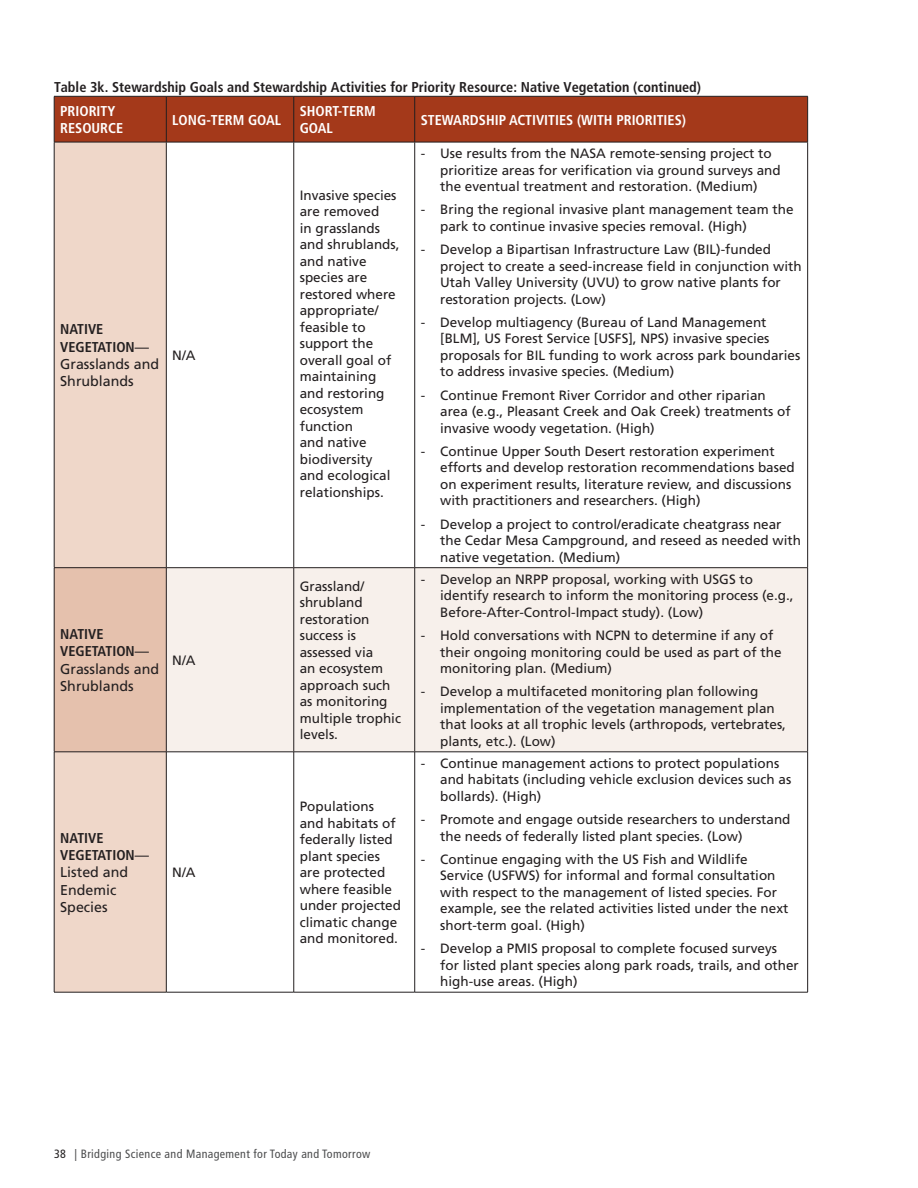
<style>
.page{position:relative;width:918px;height:1188px;background:#fff}
.page>*{position:absolute;margin:0;border:0;box-sizing:border-box;transform-origin:0 0}
.t1{font:14.25px/17.2px "Frutiger LT Std";color:#231f20}
.t2{font:700 condensed 14.25px "Frutiger LT Std";color:#231f20}
.t3{font:700 condensed 14.25px/17.2px "Frutiger LT Std";color:#fff}
.t4{font:13.5px/16.5px "Frutiger LT Std";color:#231f20}
.t5{font:condensed 12px "Frutiger LT Std";letter-spacing:.03em;color:#4b4c4d}
.s1{font-weight:700;font-stretch:condensed}
.s2{color:#231f20}
</style>
<div class="page">
<div style="left:55px;top:97px;width:752px;height:45px;background:#a4391a"></div>
<div style="left:55px;top:143px;width:111px;height:849px;background:#efd7c9"></div>
<div style="left:54px;top:568px;width:112px;height:184px;background:#e5c1ad"></div>
<div style="left:167px;top:568px;width:640px;height:184px;background:#f7f0eb"></div>
<hr style="left:54px;top:96px;width:112px;height:1px;background:#231f20">
<hr style="left:54px;top:96px;width:1px;height:46px;background:#231f20">
<hr style="left:166px;top:96px;width:128px;height:1px;background:#231f20">
<hr style="left:166px;top:96px;width:1px;height:46px;background:#231f20">
<hr style="left:294px;top:96px;width:121px;height:1px;background:#231f20">
<hr style="left:294px;top:96px;width:1px;height:46px;background:#231f20">
<hr style="left:415px;top:96px;width:393px;height:1px;background:#231f20">
<hr style="left:414px;top:96px;width:1px;height:46px;background:#231f20">
<hr style="left:807px;top:96px;width:1px;height:46px;background:#231f20">
<hr style="left:54px;top:142px;width:112px;height:1px;background:#231f20">
<hr style="left:54px;top:142px;width:1px;height:426px;background:#231f20">
<hr style="left:166px;top:142px;width:128px;height:1px;background:#231f20">
<hr style="left:166px;top:142px;width:1px;height:426px;background:#231f20">
<hr style="left:294px;top:142px;width:121px;height:1px;background:#231f20">
<hr style="left:294px;top:142px;width:1px;height:426px;background:#231f20">
<hr style="left:415px;top:142px;width:393px;height:1px;background:#231f20">
<hr style="left:414px;top:142px;width:1px;height:426px;background:#231f20">
<hr style="left:807px;top:142px;width:1px;height:426px;background:#231f20">
<hr style="left:166px;top:567px;width:128px;height:1px;background:#231f20">
<hr style="left:294px;top:567px;width:121px;height:1px;background:#231f20">
<hr style="left:294px;top:568px;width:1px;height:184px;background:#231f20">
<hr style="left:415px;top:567px;width:393px;height:1px;background:#231f20">
<hr style="left:414px;top:568px;width:1px;height:184px;background:#231f20">
<hr style="left:807px;top:568px;width:1px;height:184px;background:#231f20">
<hr style="left:54px;top:752px;width:1px;height:240px;background:#231f20">
<hr style="left:166px;top:752px;width:128px;height:1px;background:#231f20">
<hr style="left:166px;top:752px;width:1px;height:240px;background:#231f20">
<hr style="left:294px;top:752px;width:121px;height:1px;background:#231f20">
<hr style="left:294px;top:752px;width:1px;height:240px;background:#231f20">
<hr style="left:415px;top:752px;width:393px;height:1px;background:#231f20">
<hr style="left:414px;top:752px;width:1px;height:240px;background:#231f20">
<hr style="left:807px;top:752px;width:1px;height:240px;background:#231f20">
<hr style="left:166px;top:992px;width:128px;height:1px;background:#231f20">
<hr style="left:294px;top:992px;width:121px;height:1px;background:#231f20">
<hr style="left:415px;top:992px;width:393px;height:1px;background:#231f20">
<hr style="left:54px;top:567px;width:112px;height:1px;background:#231f20">
<hr style="left:54px;top:568px;width:1px;height:184px;background:#231f20">
<hr style="left:166px;top:568px;width:1px;height:184px;background:#231f20">
<hr style="left:54px;top:752px;width:112px;height:1px;background:#231f20">
<hr style="left:54px;top:992px;width:112px;height:1px;background:#231f20">
<p class="t2" style="left:54px;top:78px;width:649px">Table 3k. Stewardship Goals and Stewardship Activities for Priority Resource: Native Vegetation (continued)</p>
<p class="t3" style="left:60px;top:102px;width:65px">PRIORITY<br>RESOURCE</p>
<p class="t3" style="left:172px;top:111px;width:110px">LONG-TERM GOAL</p>
<p class="t3" style="left:300px;top:102px;width:78px">SHORT-TERM<br>GOAL</p>
<p class="t3" style="left:421px;top:111px;width:267px">STEWARDSHIP ACTIVITIES (WITH PRIORITIES)</p>
<p class="t1" style="left:60px;top:321px;width:100px"><span class="s1">NATIVE<br>VEGETATION</span>—<br>Grasslands and<br>Shrublands</p>
<p class="t4" style="left:172px;top:347px;width:25px">N/A</p>
<p class="t1" style="left:60px;top:626px;width:100px"><span class="s1">NATIVE<br>VEGETATION</span>—<br>Grasslands and<br>Shrublands</p>
<p class="t4" style="left:172px;top:652px;width:25px">N/A</p>
<p class="t1" style="left:60px;top:829px;width:90px"><span class="s1">NATIVE<br>VEGETATION</span>—<br>Listed and<br>Endemic<br>Species</p>
<p class="t4" style="left:172px;top:864px;width:25px">N/A</p>
<p class="t4" style="left:300px;top:187px;width:101px">Invasive species are removed<br>in grasslands and shrublands, and native species are restored where appropriate/ feasible to support the overall goal of maintaining and restoring ecosystem function<br>and native biodiversity and ecological relationships.</p>
<p class="t4" style="left:440px;top:145px;width:342px;text-indent:-20px">- Use results from the NASA remote-sensing project to prioritize areas for verification via ground surveys and the eventual treatment and restoration. (Medium)</p>
<p class="t4" style="left:440px;top:202px;width:355px;text-indent:-20px">- Bring the regional invasive plant management team the park to continue invasive species removal. (High)</p>
<p class="t4" style="left:440px;top:241px;width:363px;text-indent:-20px">- Develop a Bipartisan Infrastructure Law (BIL)-funded project to create a seed-increase field in conjunction with Utah Valley University (UVU) to grow native plants for restoration projects. (Low)</p>
<p class="t4" style="left:440px;top:314px;width:362px;text-indent:-20px">- Develop multiagency (Bureau of Land Management [BLM], US Forest Service [USFS], NPS) invasive species proposals for BIL funding to work across park boundaries to address invasive species. (Medium)</p>
<p class="t4" style="left:440px;top:387px;width:352px;text-indent:-20px">- Continue Fremont River Corridor and other riparian area (e.g., Pleasant Creek and Oak Creek) treatments of invasive woody vegetation. (High)</p>
<p class="t4" style="left:440px;top:443px;width:356px;text-indent:-20px">- Continue Upper South Desert restoration experiment efforts and develop restoration recommendations based on experiment results, literature review, and discussions with practitioners and researchers. (High)</p>
<p class="t4" style="left:440px;top:516px;width:362px;text-indent:-20px">- Develop a project to control/eradicate cheatgrass near the Cedar Mesa Campground, and reseed as needed with native vegetation. (Medium)</p>
<p class="t4" style="left:300px;top:578px;width:103px">Grassland/ shrubland restoration success is assessed via<br>an ecosystem approach such as monitoring multiple trophic levels.</p>
<p class="t4" style="left:440px;top:571px;width:355px;text-indent:-20px">- Develop an NRPP proposal, working with USGS to identify research to inform the monitoring process (e.g.,<br>Before-After-Control-Impact study). (Low)</p>
<p class="t4" style="left:440px;top:627px;width:343px;text-indent:-20px">- Hold conversations with NCPN to determine if any of their ongoing monitoring could be used as part of the monitoring plan. (Medium)</p>
<p class="t4" style="left:440px;top:683px;width:347px;text-indent:-20px">- Develop a multifaceted monitoring plan following implementation of the vegetation management plan that looks at all trophic levels (arthropods, vertebrates, plants, etc.). (Low)</p>
<p class="t4" style="left:300px;top:798px;width:103px">Populations and habitats of federally listed plant species are protected where feasible under projected climatic change and monitored.</p>
<p class="t4" style="left:440px;top:755px;width:353px;text-indent:-20px">- Continue management actions to protect populations and habitats (including vehicle exclusion devices such as bollards). (High)</p>
<p class="t4" style="left:440px;top:811px;width:352px;text-indent:-20px">- Promote and engage outside researchers to understand the needs of federally listed plant species. (Low)</p>
<p class="t4" style="left:440px;top:851px;width:350px;text-indent:-20px">- Continue engaging with the US Fish and Wildlife Service (USFWS) for informal and formal consultation with respect to the management of listed species. For example, see the related activities listed under the next short-term goal. (High)</p>
<p class="t4" style="left:440px;top:940px;width:360px;text-indent:-20px">- Develop a PMIS proposal to complete focused surveys for listed plant species along park roads, trails, and other high-use areas. (High)</p>
<p class="t5" style="left:54px;top:1147px;width:318px"><span class="s2">38</span> | Bridging Science and Management for Today and Tomorrow</p>
</div>
